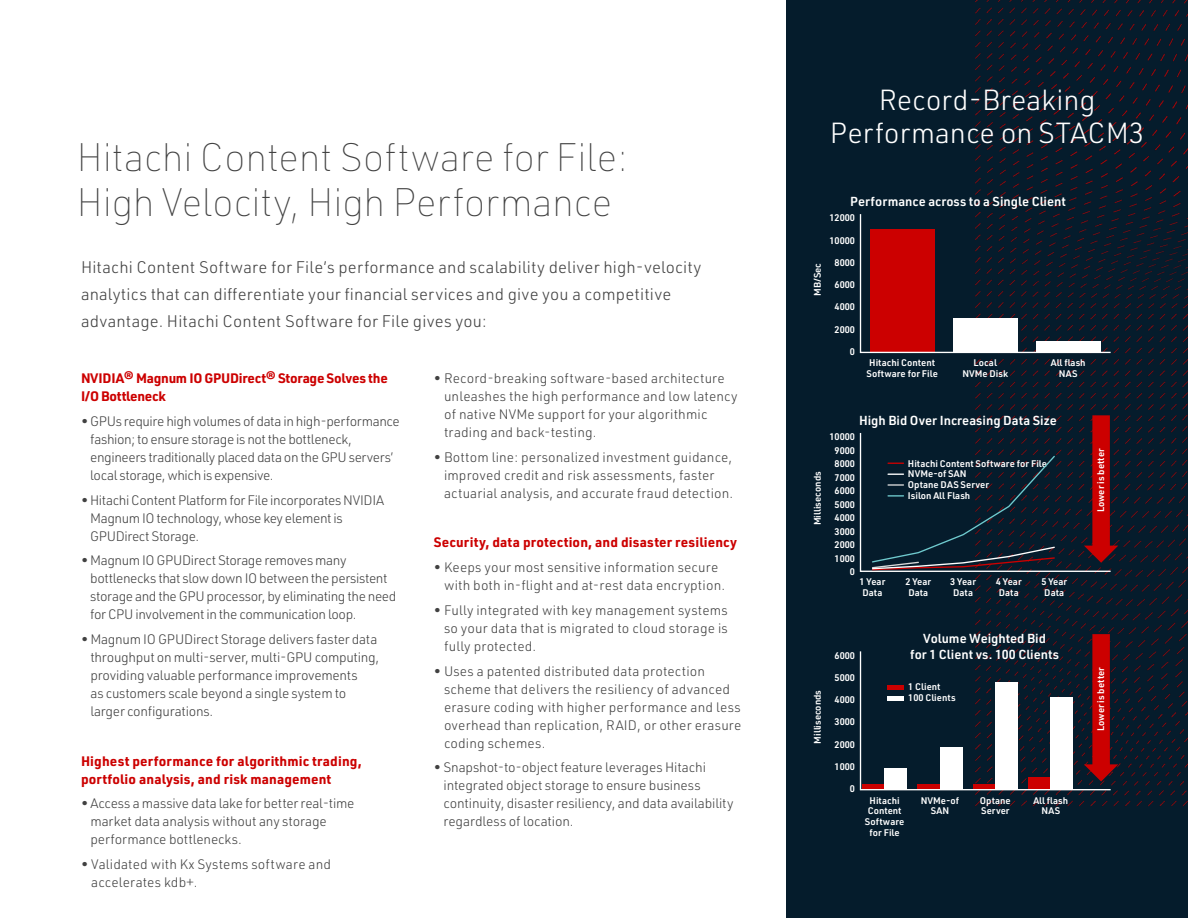
<style>
.page{position:relative;width:1188px;height:918px;background:#fff}
.page>*{position:absolute;margin:0;border:0;box-sizing:border-box;transform-origin:0 0}
.Section_Header_Large{font:100 39px/45px "URWDIN";letter-spacing:-.01em;color:#414141}
.Body_copy{font:300 28.5px/33px "URWDIN";color:#fff;text-align:center}
.Body_Copy{font:300 16.5px/27px "URWDIN";letter-spacing:.01em;color:#414141}
.Body_Copy-2{font:300 13.5px/18px "URWDIN";letter-spacing:-.005em;color:#414141}
.Body_Copy-3{font:300 13.5px/18px "URWDIN";letter-spacing:-.03em;color:#414141}
.Body_Copy-4{font:700 13.5px/18px "URWDIN";letter-spacing:.01em;color:#c00}
.Body_Copy-5{font:700 13.5px/18px "URWDIN";letter-spacing:-.02em;color:#c00}
.Body_copy-2{font:600 12.9px "URWDIN";color:#fff}
.Body_copy-3{font:600 9.45px/10.8px "URWDIN";color:#fff;text-align:center}
</style>
<div class="page">
<div style="left:786px;top:0;width:402px;height:918px;background:#051c2c"></div>
<img style="left:976px;top:0;width:212px;height:807px">
<svg style="left:859px;top:213px;width:253px;height:141px"></svg>
<svg style="left:859px;top:415px;width:259px;height:158px"></svg>
<svg style="left:859px;top:634px;width:259px;height:157px"></svg>
<div style="left:887px;top:685px;width:17px;height:5px;background:#c00"></div>
<div style="left:887px;top:696px;width:17px;height:5px;background:#fff"></div>
<p class="Section_Header_Large" style="left:76px;top:134px;width:553px">Hitachi Content Software for File:<br>High Velocity, High Performance</p>
<p class="Body_Copy" style="left:81px;top:253px;width:622px">Hitachi Content Software for File’s performance and scalability deliver high-velocity analytics that can differentiate your financial services and give you a competitive advantage. Hitachi Content Software for File gives you:</p>
<p class="Body_Copy-5" style="left:81px;top:369px;width:308px">NVIDIA® Magnum IO GPUDirect® Storage Solves the<br>I/O Bottleneck</p>
<p class="Body_Copy-3" style="left:90px;top:412px;width:311px;text-indent:-9px">• GPUs require high volumes of data in high-performance fashion; to ensure storage is not the bottleneck, engineers traditionally placed data on the GPU servers’ local storage, which is expensive.</p>
<p class="Body_Copy-3" style="left:90px;top:490px;width:296px;text-indent:-9px">• Hitachi Content Platform for File incorporates NVIDIA<br>Magnum IO technology, whose key element is<br>GPUDirect Storage.</p>
<p class="Body_Copy-3" style="left:90px;top:551px;width:308px;text-indent:-9px">• Magnum IO GPUDirect Storage removes many bottlenecks that slow down IO between the persistent storage and the GPU processor, by eliminating the need for CPU involvement in the communication loop.</p>
<p class="Body_Copy-2" style="left:90px;top:630px;width:290px;text-indent:-9px">• Magnum IO GPUDirect Storage delivers faster data throughput on multi-server, multi-GPU computing, providing valuable performance improvements<br>as customers scale beyond a single system to larger configurations.</p>
<p class="Body_Copy-4" style="left:81px;top:751px;width:282px">Highest performance for algorithmic trading, portfolio analysis, and risk management</p>
<p class="Body_Copy-2" style="left:90px;top:794px;width:266px;text-indent:-9px">• Access a massive data lake for better real-time market data analysis without any storage performance bottlenecks.</p>
<p class="Body_Copy-2" style="left:91px;top:855px;width:241px;text-indent:-10px">• Validated with Kx Systems software and accelerates kdb+.</p>
<p class="Body_Copy-2" style="left:444px;top:369px;width:295px;text-indent:-10px">• Record-breaking software-based architecture unleashes the high performance and low latency of native NVMe support for your algorithmic trading and back-testing.</p>
<p class="Body_Copy-2" style="left:444px;top:448px;width:291px;text-indent:-10px">• Bottom line: personalized investment guidance, improved credit and risk assessments, faster actuarial analysis, and accurate fraud detection.</p>
<p class="Body_Copy-4" style="left:434px;top:533px;width:305px">Security, data protection, and disaster resiliency</p>
<p class="Body_Copy-2" style="left:444px;top:558px;width:283px;text-indent:-10px">• Keeps your most sensitive information secure with both in-flight and at-rest data encryption.</p>
<p class="Body_Copy-2" style="left:444px;top:601px;width:285px;text-align:justify;text-indent:-10px">• Fully integrated with key management systems so your data that is migrated to cloud storage is fully protected.</p>
<p class="Body_Copy-2" style="left:444px;top:661px;width:299px;text-indent:-10px">• Uses a patented distributed data protection scheme that delivers the resiliency of advanced erasure coding with higher performance and less overhead than replication, RAID, or other erasure coding schemes.</p>
<p class="Body_Copy-2" style="left:444px;top:758px;width:292px;text-indent:-10px">• Snapshot-to-object feature leverages Hitachi integrated object storage to ensure business continuity, disaster resiliency, and data availability regardless of location.</p>
<p class="Body_copy" style="left:830px;top:83px;width:316px">Record-Breaking<br>Performance on STACM3</p>
<p class="Body_copy-3" style="left:812px;top:296px;width:34px;rotate:-90deg">MB/Sec</p>
<p class="Body_copy-3" style="left:812px;top:525px;width:55px;rotate:-90deg">Milliseconds</p>
<p class="Body_copy-2" style="left:850px;top:192px;width:217px">Performance across to a Single Client</p>
<p class="Body_copy-3" style="left:829px;top:212px;width:27px">12000</p>
<p class="Body_copy-3" style="left:829px;top:234px;width:27px">10000</p>
<p class="Body_copy-3" style="left:835px;top:257px;width:22px">8000</p>
<p class="Body_copy-3" style="left:835px;top:279px;width:22px">6000</p>
<p class="Body_copy-3" style="left:835px;top:301px;width:22px">4000</p>
<p class="Body_copy-3" style="left:835px;top:323px;width:22px">2000</p>
<p class="Body_copy-3" style="left:850px;top:346px;width:7px">0</p>
<p class="Body_copy-3" style="left:866px;top:357px;width:73px;text-align:left">Hitachi Content<br>Software for File</p>
<p class="Body_copy-3" style="left:962px;top:357px;width:47px">Local<br>NVMe Disk</p>
<p class="Body_copy-3" style="left:1051px;top:357px;width:36px">All flash<br>NAS</p>
<p class="Body_copy-2" style="left:859px;top:411px;width:199px">High Bid Over Increasing Data Size</p>
<p class="Body_copy-3" style="left:829px;top:431px;width:27px">10000</p>
<p class="Body_copy-3" style="left:835px;top:444px;width:22px">9000</p>
<p class="Body_copy-3" style="left:835px;top:458px;width:22px">8000</p>
<p class="Body_copy-3" style="left:835px;top:471px;width:22px">7000</p>
<p class="Body_copy-3" style="left:835px;top:485px;width:22px">6000</p>
<p class="Body_copy-3" style="left:835px;top:498px;width:22px">5000</p>
<p class="Body_copy-3" style="left:835px;top:512px;width:22px">4000</p>
<p class="Body_copy-3" style="left:835px;top:525px;width:22px">3000</p>
<p class="Body_copy-3" style="left:835px;top:539px;width:22px">2000</p>
<p class="Body_copy-3" style="left:835px;top:552px;width:22px">1000</p>
<p class="Body_copy-3" style="left:850px;top:566px;width:7px">0</p>
<p class="Body_copy-3" style="left:860px;top:576px;width:27px">1 Year<br>Data</p>
<p class="Body_copy-3" style="left:908px;top:457px;width:141px">Hitachi Content Software for File</p>
<p class="Body_copy-3" style="left:908px;top:468px;width:60px">NVMe-of SAN</p>
<p class="Body_copy-3" style="left:908px;top:479px;width:83px">Optane DAS Server</p>
<p class="Body_copy-3" style="left:908px;top:490px;width:64px">Isilon All Flash</p>
<p class="Body_copy-3" style="left:905px;top:576px;width:27px">2 Year<br>Data</p>
<p class="Body_copy-3" style="left:996px;top:576px;width:27px">4 Year<br>Data</p>
<p class="Body_copy-3" style="left:1041px;top:576px;width:27px">5 Year<br>Data</p>
<p class="Body_copy-3" style="left:950px;top:576px;width:27px">3 Year<br>Data</p>
<p class="Body_copy-3" style="left:1095px;top:512px;width:66px;rotate:-90deg">Lower is better</p>
<p class="Body_copy-3" style="left:812px;top:744px;width:55px;rotate:-90deg">Milliseconds</p>
<p class="Body_copy-2" style="left:923px;top:630px;width:124px">Volume Weighted Bid</p>
<p class="Body_copy-3" style="left:835px;top:649px;width:22px">6000</p>
<p class="Body_copy-2" style="left:910px;top:646px;width:151px">for 1 Client vs. 100 Clients</p>
<p class="Body_copy-3" style="left:835px;top:672px;width:22px">5000</p>
<p class="Body_copy-3" style="left:835px;top:694px;width:22px">4000</p>
<p class="Body_copy-3" style="left:835px;top:716px;width:22px">3000</p>
<p class="Body_copy-3" style="left:835px;top:738px;width:22px">2000</p>
<p class="Body_copy-3" style="left:835px;top:761px;width:22px">1000</p>
<p class="Body_copy-3" style="left:850px;top:783px;width:7px">0</p>
<p class="Body_copy-3" style="left:908px;top:681px;width:34px">1 Client</p>
<p class="Body_copy-3" style="left:908px;top:692px;width:49px">100 Clients</p>
<p class="Body_copy-3" style="left:865px;top:795px;width:41px">Hitachi<br>Content<br>Software for File</p>
<p class="Body_copy-3" style="left:921px;top:795px;width:40px">NVMe-of<br>SAN</p>
<p class="Body_copy-3" style="left:980px;top:795px;width:32px;text-align:left">Optane<br>Server</p>
<p class="Body_copy-3" style="left:1033px;top:795px;width:36px">All flash<br>NAS</p>
<p class="Body_copy-3" style="left:1095px;top:731px;width:66px;rotate:-90deg">Lower is better</p>
</div>
